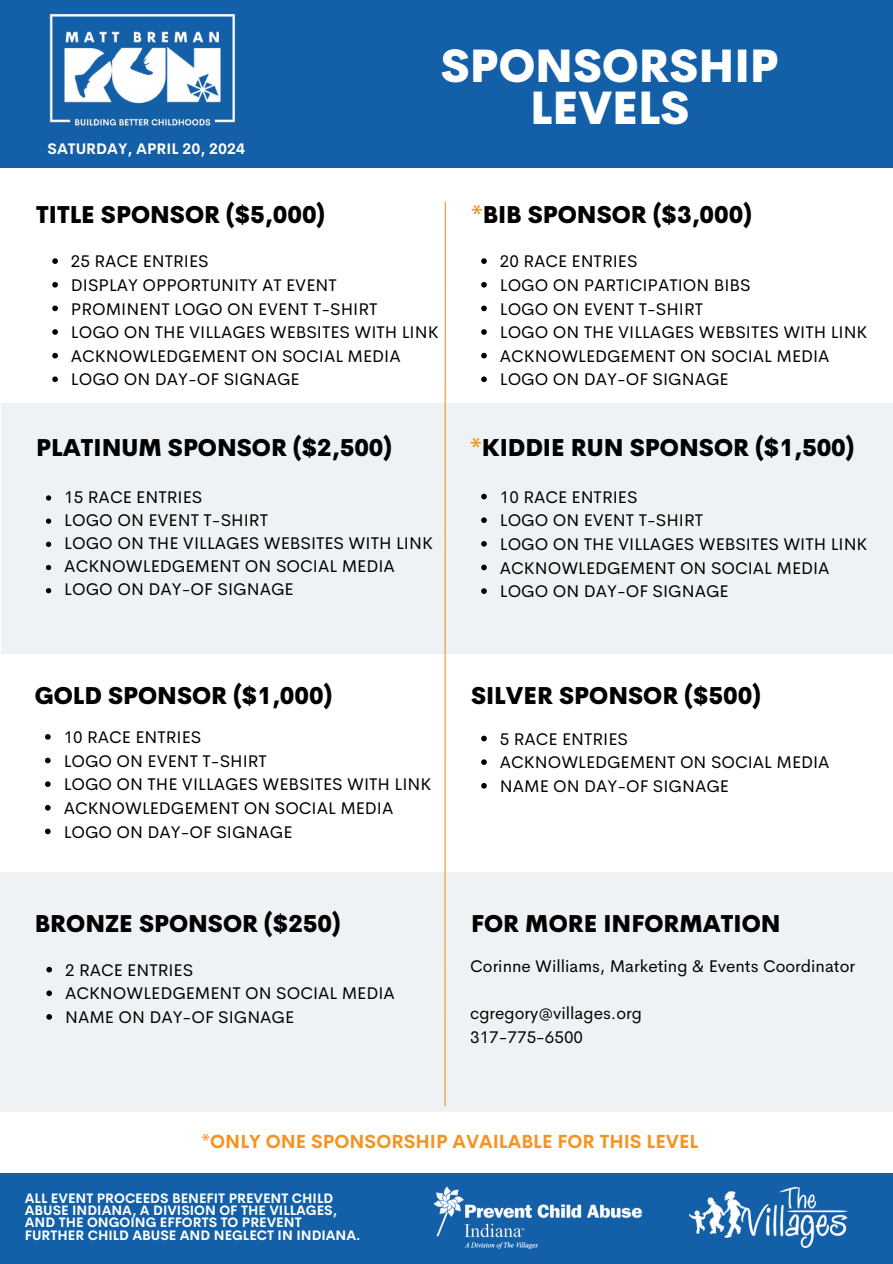
<style>
.page{position:relative;width:893px;height:1264px;background:#fff}
.page>*{position:absolute;margin:0;border:0;box-sizing:border-box;transform-origin:0 0}
.t1{font:800 45.15px/41.7px "Cerebri Sans";color:#fff;text-align:center}
.t2{font:800 23.55px "Cerebri Sans";color:#000}
.t3{font:700 18.6px "Cerebri Sans";color:#f7921e}
.t4{font:16.95px/23.7px "Cerebri Sans";color:#000}
.t5{font:700 15px "Cerebri Sans";color:#fff}
.t6{font:700 13.35px/12.3px "Cerebri Sans";color:#fff}
.s1{color:#f7921e}
</style>
<div class="page">
<div style="left:2px;top:403px;width:890px;height:251px;background:#eef2f4"></div>
<div style="left:0;top:872px;width:892px;height:239px;background:#eef2f4"></div>
<hr style="left:444px;top:202px;width:2px;height:903px;background:#f7921e">
<div style="left:0;top:0;width:892px;height:167px;background:#135fa8"></div>
<img style="left:49px;top:14px;width:186px;height:112px">
<div style="left:0;top:1172px;width:892px;height:91px;background:#135fa8"></div>
<img style="left:433px;top:1186px;width:210px;height:64px">
<img style="left:689px;top:1187px;width:158px;height:60px">
<svg style="left:52px;top:258px;width:6px;height:6px"></svg>
<svg style="left:52px;top:282px;width:6px;height:5px"></svg>
<svg style="left:52px;top:305px;width:6px;height:6px"></svg>
<svg style="left:52px;top:329px;width:6px;height:6px"></svg>
<svg style="left:52px;top:353px;width:6px;height:5px"></svg>
<svg style="left:52px;top:376px;width:6px;height:6px"></svg>
<svg style="left:45px;top:734px;width:6px;height:5px"></svg>
<svg style="left:45px;top:757px;width:6px;height:6px"></svg>
<svg style="left:45px;top:781px;width:6px;height:6px"></svg>
<svg style="left:45px;top:805px;width:6px;height:5px"></svg>
<svg style="left:45px;top:828px;width:6px;height:6px"></svg>
<svg style="left:481px;top:735px;width:6px;height:6px"></svg>
<svg style="left:481px;top:759px;width:6px;height:6px"></svg>
<svg style="left:481px;top:783px;width:6px;height:5px"></svg>
<svg style="left:46px;top:966px;width:6px;height:6px"></svg>
<svg style="left:46px;top:990px;width:6px;height:6px"></svg>
<svg style="left:46px;top:1014px;width:6px;height:5px"></svg>
<svg style="left:481px;top:258px;width:6px;height:6px"></svg>
<svg style="left:481px;top:282px;width:6px;height:5px"></svg>
<svg style="left:481px;top:305px;width:6px;height:6px"></svg>
<svg style="left:481px;top:329px;width:6px;height:6px"></svg>
<svg style="left:481px;top:353px;width:6px;height:5px"></svg>
<svg style="left:481px;top:376px;width:6px;height:6px"></svg>
<svg style="left:481px;top:494px;width:6px;height:5px"></svg>
<svg style="left:481px;top:517px;width:6px;height:6px"></svg>
<svg style="left:481px;top:541px;width:6px;height:5px"></svg>
<svg style="left:481px;top:564px;width:6px;height:6px"></svg>
<svg style="left:481px;top:588px;width:6px;height:6px"></svg>
<svg style="left:46px;top:495px;width:5px;height:5px"></svg>
<svg style="left:46px;top:518px;width:5px;height:6px"></svg>
<svg style="left:46px;top:541px;width:5px;height:6px"></svg>
<svg style="left:46px;top:565px;width:5px;height:5px"></svg>
<svg style="left:46px;top:588px;width:5px;height:5px"></svg>
<h4 class="t5" style="left:48px;top:139px;width:199px">SATURDAY, APRIL 20, 2024</h4>
<h4 class="t1" style="left:441px;top:45px;width:339px">SPONSORSHIP<br>LEVELS</h4>
<h1 class="t2" style="left:36px;top:199px;width:290px">TITLE SPONSOR ($5,000)</h1>
<h2 class="t4" style="left:71px;top:249px;width:139px">25 RACE ENTRIES</h2>
<h2 class="t4" style="left:71px;top:273px;width:267px">DISPLAY OPPORTUNITY AT EVENT</h2>
<h4 class="t4" style="left:71px;top:297px;width:308px">PROMINENT LOGO ON EVENT T-SHIRT</h4>
<h4 class="t4" style="left:71px;top:320px;width:369px">LOGO ON THE VILLAGES WEBSITES WITH LINK</h4>
<h4 class="t4" style="left:71px;top:344px;width:331px">ACKNOWLEDGEMENT ON SOCIAL MEDIA</h4>
<h4 class="t4" style="left:71px;top:368px;width:230px">LOGO ON DAY-OF SIGNAGE</h4>
<h2 class="t2" style="left:36px;top:432px;width:357px">PLATINUM SPONSOR ($2,500)</h2>
<h4 class="t4" style="left:64px;top:485px;width:139px">15 RACE ENTRIES</h4>
<h4 class="t4" style="left:64px;top:508px;width:205px">LOGO ON EVENT T-SHIRT</h4>
<h3 class="t4" style="left:64px;top:531px;width:370px">LOGO ON THE VILLAGES WEBSITES WITH LINK</h3>
<p class="t4" style="left:64px;top:554px;width:332px">ACKNOWLEDGEMENT ON SOCIAL MEDIA</p>
<p class="t4" style="left:64px;top:577px;width:231px">LOGO ON DAY-OF SIGNAGE</p>
<h4 class="t2" style="left:471px;top:199px;width:282px"><span class="s1">*</span>BIB SPONSOR ($3,000)</h4>
<h2 class="t4" style="left:500px;top:249px;width:139px">20 RACE ENTRIES</h2>
<h2 class="t4" style="left:500px;top:273px;width:252px">LOGO ON PARTICIPATION BIBS</h2>
<h4 class="t4" style="left:500px;top:297px;width:205px">LOGO ON EVENT T-SHIRT</h4>
<h4 class="t4" style="left:500px;top:320px;width:369px">LOGO ON THE VILLAGES WEBSITES WITH LINK</h4>
<h4 class="t4" style="left:500px;top:344px;width:331px">ACKNOWLEDGEMENT ON SOCIAL MEDIA</h4>
<h4 class="t4" style="left:500px;top:368px;width:230px">LOGO ON DAY-OF SIGNAGE</h4>
<h4 class="t2" style="left:470px;top:432px;width:385px"><span class="s1">*</span>KIDDIE RUN SPONSOR ($1,500)</h4>
<h4 class="t4" style="left:500px;top:485px;width:139px">10 RACE ENTRIES</h4>
<h4 class="t4" style="left:500px;top:508px;width:205px">LOGO ON EVENT T-SHIRT</h4>
<h4 class="t4" style="left:500px;top:532px;width:369px">LOGO ON THE VILLAGES WEBSITES WITH LINK</h4>
<h4 class="t4" style="left:500px;top:556px;width:331px">ACKNOWLEDGEMENT ON SOCIAL MEDIA</h4>
<h2 class="t4" style="left:500px;top:579px;width:230px">LOGO ON DAY-OF SIGNAGE</h2>
<h4 class="t2" style="left:35px;top:680px;width:298px">GOLD SPONSOR ($1,000)</h4>
<h4 class="t4" style="left:64px;top:725px;width:139px">10 RACE ENTRIES</h4>
<h4 class="t4" style="left:64px;top:749px;width:205px">LOGO ON EVENT T-SHIRT</h4>
<h4 class="t4" style="left:64px;top:772px;width:369px">LOGO ON THE VILLAGES WEBSITES WITH LINK</h4>
<h4 class="t4" style="left:64px;top:796px;width:331px">ACKNOWLEDGEMENT ON SOCIAL MEDIA</h4>
<h2 class="t4" style="left:64px;top:819px;width:230px">LOGO ON DAY-OF SIGNAGE</h2>
<h4 class="t2" style="left:35px;top:908px;width:307px">BRONZE SPONSOR ($250)</h4>
<h4 class="t4" style="left:65px;top:958px;width:130px">2 RACE ENTRIES</h4>
<h4 class="t4" style="left:65px;top:981px;width:331px">ACKNOWLEDGEMENT ON SOCIAL MEDIA</h4>
<h4 class="t4" style="left:65px;top:1005px;width:230px">NAME ON DAY-OF SIGNAGE</h4>
<h4 class="t2" style="left:471px;top:680px;width:291px">SILVER SPONSOR ($500)</h4>
<h2 class="t4" style="left:500px;top:727px;width:130px">5 RACE ENTRIES</h2>
<h4 class="t4" style="left:500px;top:750px;width:331px">ACKNOWLEDGEMENT ON SOCIAL MEDIA</h4>
<h4 class="t4" style="left:500px;top:774px;width:230px">NAME ON DAY-OF SIGNAGE</h4>
<h4 class="t2" style="left:471px;top:908px;width:311px">FOR MORE INFORMATION</h4>
<h4 class="t4" style="left:470px;top:954px;width:386px">Corinne Williams, Marketing &amp; Events Coordinator</h4>
<h4 class="t4" style="left:470px;top:1001px;width:173px">cgregory@villages.org<br>317-775-6500</h4>
<h4 class="t3" style="left:201px;top:1129px;width:498px">*ONLY ONE SPONSORSHIP AVAILABLE FOR THIS LEVEL</h4>
<h4 class="t6" style="left:25px;top:1191px;width:337px">ALL EVENT PROCEEDS BENEFIT PREVENT CHILD ABUSE INDIANA, A DIVISION OF THE VILLAGES, AND THE ONGOING EFFORTS TO PREVENT FURTHER CHILD ABUSE AND NEGLECT IN INDIANA.</h4>
</div>
